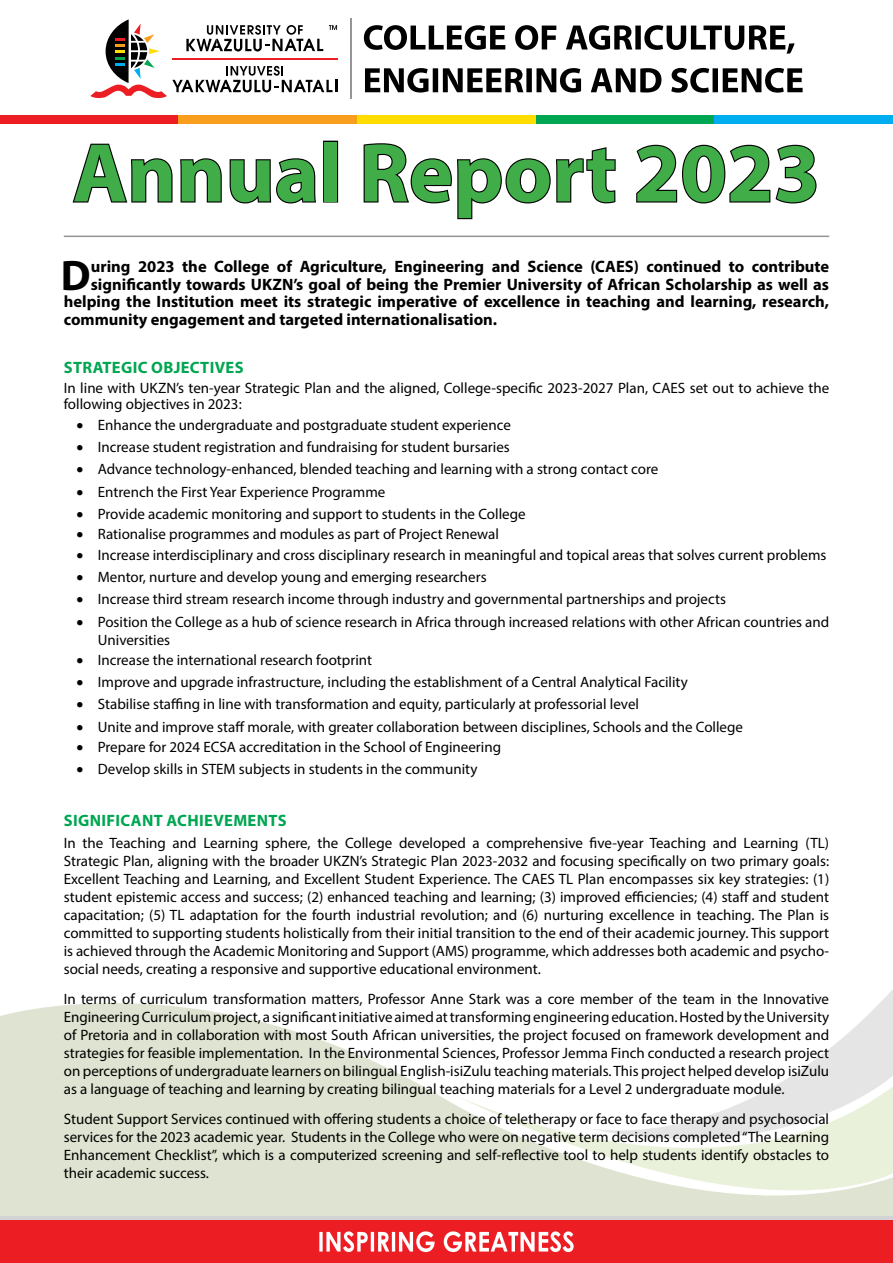
<style>
.page{position:relative;width:893px;height:1263px;background:#fff}
.page>*{position:absolute;margin:0;border:0;box-sizing:border-box;transform-origin:0 0}
.t1{font:700 84px "Myriad Pro";color:#41ad49}
.t2{font:700 42.9px "Myriad Pro";color:#000}
.t3{font:700 16.5px "Myriad Pro";color:#000}
.t4{font:700 16.5px "Myriad Pro";letter-spacing:.02em;color:#00a651}
.t5{font:15px/18px "Myriad Pro";color:#000;text-align:justify}
</style>
<div class="page">
<svg style="left:0;top:1003px;width:446px;height:213px;background:#e1e7d6"></svg>
<svg style="left:446px;top:1096px;width:447px;height:120px;fill:#dee4d1"></svg>
<svg style="left:579px;top:989px;width:314px;height:184px"></svg>
<div style="left:0;top:1216px;width:893px;height:47px;background:#d1d3d4"></div>
<div style="left:0;top:1220px;width:893px;height:43px;background:#ed1d24"></div>
<svg style="left:319px;top:1231px;width:255px;height:21px"></svg>
<svg style="left:365px;top:68px;width:438px;height:25px"></svg>
<svg style="left:364px;top:25px;width:431px;height:29px"></svg>
<svg style="left:90px;top:19px;width:247px;height:80px"></svg>
<hr style="left:172px;top:58px;width:165px;height:1px;background:#ed1d24">
<hr style="left:350px;top:18px;width:2px;height:80px;background:#939598">
<div style="left:0;top:115px;width:179px;height:8px;background:#ed1d24"></div>
<div style="left:179px;top:115px;width:178px;height:8px;background:#f99d1c"></div>
<div style="left:357px;top:115px;width:179px;height:8px;background:#fd0"></div>
<div style="left:536px;top:115px;width:178px;height:8px;background:#00a651"></div>
<div style="left:714px;top:115px;width:179px;height:8px;background:#00aeef"></div>
<svg style="left:72px;top:143px;width:244px;height:61px"></svg>
<div style="left:323px;top:141px;width:15px;height:62px;border:2px solid #000"></div>
<svg style="left:363px;top:143px;width:253px;height:77px"></svg>
<svg style="left:636px;top:144px;width:181px;height:60px"></svg>
<hr style="left:64px;top:236px;width:765px;height:1px;background:#939598">
<h1 class="t1" style="left:73px;top:118px;width:749px">Annual Report 2023</h1>
<h2 class="t2" style="left:61px;top:247px;width:31px">D</h2>
<p class="t3" style="left:91px;top:255px;width:740px">uring 2023 the College of Agriculture, Engineering and Science (CAES) continued to contribute</p>
<p class="t3" style="left:91px;top:273px;width:740px">significantly towards UKZN’s goal of being the Premier University of African Scholarship as well as</p>
<p class="t3" style="left:64px;top:291px;width:767px">helping the Institution meet its strategic imperative of excellence in teaching and learning, research,</p>
<p class="t3" style="left:64px;top:309px;width:435px">community engagement and targeted internationalisation.</p>
<p class="t4" style="left:64px;top:356px;width:181px">STRATEGIC OBJECTIVES</p>
<p class="t5" style="left:64px;top:380px;width:767px;line-height:16.2px">In line with UKZN’s ten-year Strategic Plan and the aligned, College-specific 2023-2027 Plan, CAES set out to achieve the following objectives in 2023:</p>
<p class="t5" style="left:77px;top:416px;width:436px">• Enhance the undergraduate and postgraduate student experience</p>
<p class="t5" style="left:77px;top:438px;width:435px">• Increase student registration and fundraising for student bursaries</p>
<p class="t5" style="left:77px;top:460px;width:583px">• Advance technology-enhanced, blended teaching and learning with a strong contact core</p>
<p class="t5" style="left:77px;top:482px;width:310px">• Entrench the First Year Experience Programme</p>
<p class="t5" style="left:77px;top:505px;width:451px">• Provide academic monitoring and support to students in the College</p>
<p class="t5" style="left:77px;top:525px;width:424px">• Rationalise programmes and modules as part of Project Renewal</p>
<p class="t5" style="left:77px;top:545px;width:751px">• Increase interdisciplinary and cross disciplinary research in meaningful and topical areas that solves current problems</p>
<p class="t5" style="left:77px;top:568px;width:412px">• Mentor, nurture and develop young and emerging researchers</p>
<p class="t5" style="left:77px;top:590px;width:651px">• Increase third stream research income through industry and governmental partnerships and projects</p>
<p class="t5" style="left:98px;top:612px;width:733px;text-indent:-21px">• Position the College as a hub of science research in Africa through increased relations with other African countries and<br>Universities</p>
<p class="t5" style="left:77px;top:651px;width:297px">• Increase the international research footprint</p>
<p class="t5" style="left:77px;top:673px;width:613px">• Improve and upgrade infrastructure, including the establishment of a Central Analytical Facility</p>
<p class="t5" style="left:77px;top:695px;width:564px">• Stabilise staffing in line with transformation and equity, particularly at professorial level</p>
<p class="t5" style="left:77px;top:717px;width:668px">• Unite and improve staff morale, with greater collaboration between disciplines, Schools and the College</p>
<p class="t5" style="left:77px;top:738px;width:426px">• Prepare for 2024 ECSA accreditation in the School of Engineering</p>
<p class="t5" style="left:77px;top:760px;width:402px">• Develop skills in STEM subjects in students in the community</p>
<p class="t4" style="left:64px;top:810px;width:224px">SIGNIFICANT ACHIEVEMENTS</p>
<p class="t5" style="left:64px;top:834px;width:767px">In the Teaching and Learning sphere, the College developed a comprehensive five-year Teaching and Learning (TL)<br>Strategic Plan, aligning with the broader UKZN’s Strategic Plan 2023-2032 and focusing specifically on two primary goals:<br>Excellent Teaching and Learning, and Excellent Student Experience. The CAES TL Plan encompasses six key strategies: (1) student epistemic access and success; (2) enhanced teaching and learning; (3) improved efficiencies; (4) staff and student capacitation; (5) TL adaptation for the fourth industrial revolution; and (6) nurturing excellence in teaching. The Plan is committed to supporting students holistically from their initial transition to the end of their academic journey. This support is achieved through the Academic Monitoring and Support (AMS) programme, which addresses both academic and psycho&shy;social needs, creating a responsive and supportive educational environment.</p>
<p class="t5" style="left:64px;top:990px;width:767px">In terms of curriculum transformation matters, Professor Anne Stark was a core member of the team in the Innovative Engineering Curriculum project, a significant initiative aimed at transforming engineering education. Hosted by the University of Pretoria and in collaboration with most South African universities, the project focused on framework development and strategies for feasible implementation. In the Environmental Sciences, Professor Jemma Finch conducted a research project on perceptions of undergraduate learners on bilingual English-isiZulu teaching materials. This project helped develop isiZulu as a language of teaching and learning by creating bilingual teaching materials for a Level 2 undergraduate module.</p>
<p class="t5" style="left:64px;top:1110px;width:767px">Student Support Services continued with offering students a choice of teletherapy or face to face therapy and psychosocial services for the 2023 academic year. Students in the College who were on negative term decisions completed “The Learning Enhancement Checklist”, which is a computerized screening and self-reflective tool to help students identify obstacles to their academic success.</p>
</div>
